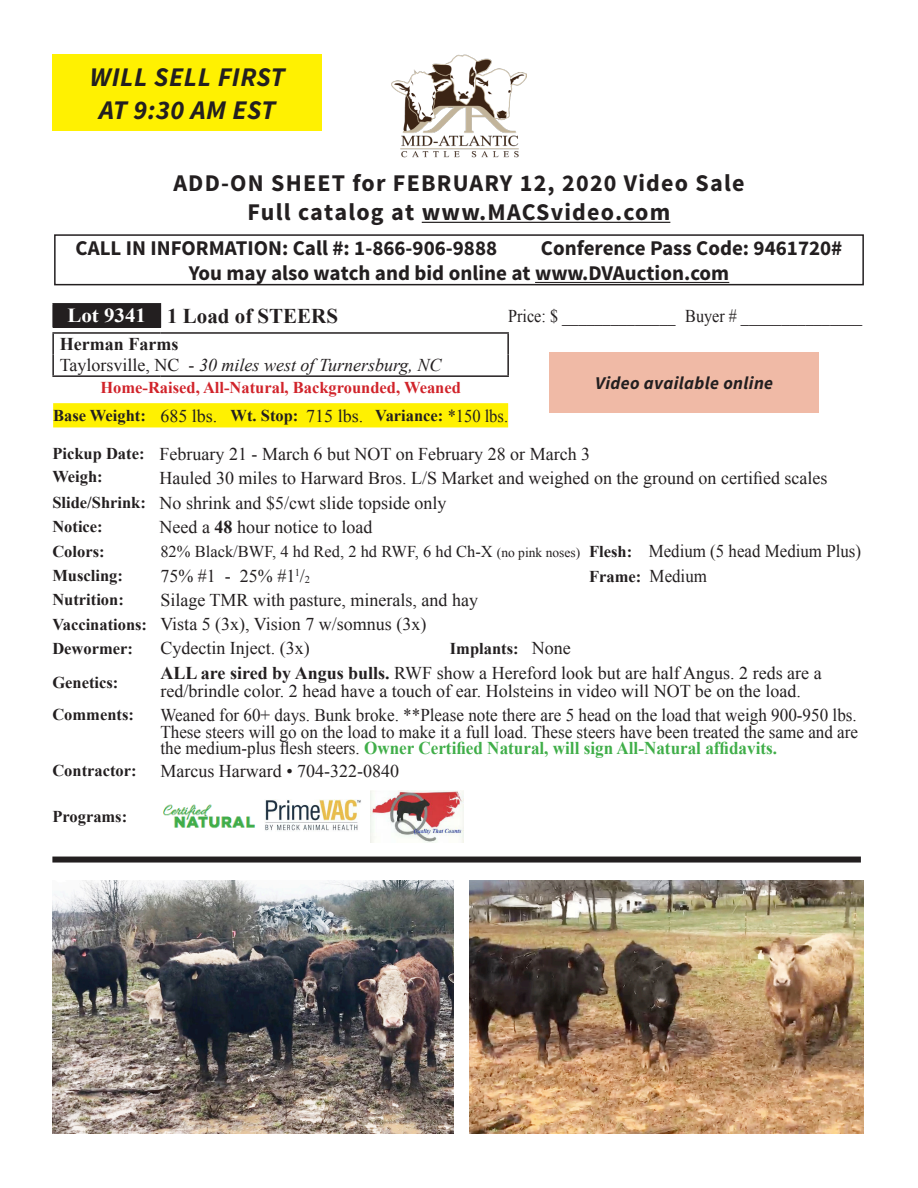
<style>
.page{position:relative;width:918px;height:1188px;background:#fff}
.page>*{position:absolute;margin:0;border:0;box-sizing:border-box;transform-origin:0 0}
.t1{font:italic 700 27px "Source Sans Pro";letter-spacing:.02em;color:#231f20}
.t2{font:700 24px "Source Sans Pro";letter-spacing:.05em;color:#231f20}
.t3{font:700 21px "Source Sans Pro";color:#231f20}
.t4{font:700 21px "Times New Roman";color:#231f20}
.t5{font:700 19.95px "Times New Roman";color:#fff;scale:1.05 1}
.t6{font:18px "Times New Roman";color:#231f20}
.t7{font:18px/16.5px "Times New Roman";color:#231f20;text-align:justify;scale:.95 1}
.t8{font:italic 18px "Times New Roman";color:#231f20}
.t9{font:18px "Times New Roman";color:#231f20;scale:.9 1}
.t10{font:18px "Times New Roman";color:#231f20;scale:.94 1}
.t11{font:italic 700 18px "Source Sans Pro";letter-spacing:.02em;color:#231f20}
.t12{font:700 18px "Times New Roman";color:#231f20}
.t13{font:700 16.5px "Times New Roman";color:#231f20}
.t14{font:16.5px "Times New Roman";color:#231f20}
.t15{font:700 16.5px "Times New Roman";color:#d1232a}
.s1{font-style:normal}
.s2{font-weight:400;font-size:18px}
.s3{font-weight:700}
.s4{font-size:13.5px}
.s5{font-weight:700;font-size:16.5px}
.s6{font-weight:700;color:#40ae49}
</style>
<div class="page">
<img style="left:392px;top:54px;width:134px;height:104px">
<hr style="left:422px;top:222px;width:248px;height:1px;background:#231f20">
<div style="left:54px;top:234px;width:810px;height:51px;border:2px solid #231f20"></div>
<img style="left:163px;top:804px;width:93px;height:25px">
<img style="left:265px;top:799px;width:96px;height:32px">
<img style="left:370px;top:791px;width:94px;height:51px">
<div style="left:52px;top:857px;width:809px;height:6px;background:#231f20"></div>
<div style="left:53px;top:304px;width:107px;height:24px;background:#231f20"></div>
<hr style="left:52px;top:303px;width:109px;height:2px;background:#231f20">
<hr style="left:52px;top:305px;width:2px;height:23px;background:#231f20">
<svg style="left:160px;top:305px;width:1px;height:23px"></svg>
<hr style="left:52px;top:332px;width:108px;height:2px;background:#231f20">
<hr style="left:52px;top:334px;width:2px;height:21px;background:#231f20">
<hr style="left:160px;top:332px;width:349px;height:2px;background:#231f20">
<hr style="left:507px;top:334px;width:2px;height:21px;background:#231f20">
<hr style="left:52px;top:355px;width:2px;height:20px;background:#231f20">
<hr style="left:507px;top:355px;width:2px;height:20px;background:#231f20">
<hr style="left:52px;top:375px;width:108px;height:2px;background:#231f20">
<hr style="left:160px;top:375px;width:349px;height:2px;background:#231f20">
<div style="left:53px;top:403px;width:455px;height:24px;background:#fff101"></div>
<div style="left:549px;top:352px;width:270px;height:61px;background:#f0baa6"></div>
<div style="left:52px;top:54px;width:270px;height:77px;background:#fff101"></div>
<img style="left:52px;top:880px;width:401px;height:254px">
<img style="left:469px;top:880px;width:395px;height:254px">
<p class="t1" style="left:90px;top:60px;width:197px">WILL SELL FIRST</p>
<p class="t1" style="left:99px;top:93px;width:178px">AT 9:30 AM EST</p>
<p class="t2" style="left:173px;top:168px;width:573px">ADD-ON SHEET for FEBRUARY 12, 2020 Video Sale</p>
<p class="t2" style="left:248px;top:197px;width:424px">Full catalog at www.MACSvideo.com</p>
<p class="t3" style="left:76px;top:235px;width:423px">CALL IN INFORMATION: Call #: 1-866-906-9888</p>
<p class="t3" style="left:541px;top:235px;width:303px">Conference Pass Code: 9461720#</p>
<p class="t3" style="left:189px;top:260px;width:542px">You may also watch and bid online at www.DVAuction.com</p>
<p class="t5" style="left:67px;top:301px;width:76px">Lot 9341</p>
<p class="t4" style="left:167px;top:301px;width:172px">1 Load of STEERS</p>
<p class="t9" style="left:508px;top:304px;width:187px">Price: $ ______________</p>
<p class="t9" style="left:685px;top:304px;width:198px">Buyer # _______________</p>
<p class="t12" style="left:60px;top:332px;width:120px">Herman Farms</p>
<p class="t8" style="left:60px;top:353px;width:383px"><span class="s1">Taylorsville, NC -</span> 30 miles west of Turnersburg, NC</p>
<p class="t15" style="left:100px;top:376px;width:362px">Home-Raised, All-Natural, Backgrounded, Weaned</p>
<p class="t13" style="left:53px;top:404px;width:94px">Base Weight:</p>
<p class="t6" style="left:160px;top:403px;width:59px">685 lbs.</p>
<p class="t13" style="left:231px;top:404px;width:134px">Wt. Stop: <span class="s2">715 lbs.</span></p>
<p class="t13" style="left:375px;top:404px;width:134px">Variance: <span class="s2">*150 lbs.</span></p>
<p class="t11" style="left:595px;top:372px;width:180px">Video available online</p>
<p class="t13" style="left:52px;top:442px;width:94px">Pickup Date:</p>
<p class="t6" style="left:160px;top:442px;width:432px">February 21 - March 6 but NOT on February 28 or March 3</p>
<p class="t13" style="left:52px;top:465px;width:52px">Weigh:</p>
<p class="t6" style="left:160px;top:466px;width:669px">Hauled 30 miles to Harward Bros. L/S Market and weighed on the ground on certified scales</p>
<p class="t13" style="left:52px;top:491px;width:95px">Slide/Shrink:</p>
<p class="t6" style="left:160px;top:491px;width:288px">No shrink and $5/cwt slide topside only</p>
<p class="t13" style="left:52px;top:515px;width:52px">Notice:</p>
<p class="t6" style="left:160px;top:515px;width:214px">Need a <span class="s3">48</span> hour notice to load</p>
<p class="t13" style="left:52px;top:540px;width:54px">Colors:</p>
<p class="t14" style="left:160px;top:540px;width:421px">82% Black/BWF, 4 hd Red, 2 hd RWF, 6 hd Ch-X <span class="s4">(no pink noses)</span></p>
<p class="t10" style="left:589px;top:539px;width:291px"><span class="s5">Flesh:</span> Medium (5 head Medium Plus)</p>
<p class="t13" style="left:52px;top:564px;width:72px">Muscling:</p>
<p class="t6" style="left:160px;top:563px;width:151px">75% #1 - 25% #1<sup>1</sup>/<sub>2</sub></p>
<p class="t13" style="left:589px;top:565px;width:119px">Frame: <span class="s2">Medium</span></p>
<p class="t13" style="left:52px;top:588px;width:73px">Nutrition:</p>
<p class="t6" style="left:160px;top:588px;width:319px">Silage TMR with pasture, minerals, and hay</p>
<p class="t13" style="left:52px;top:613px;width:96px">Vaccinations:</p>
<p class="t6" style="left:160px;top:612px;width:268px">Vista 5 (3x), Vision 7 w/somnus (3x)</p>
<p class="t13" style="left:52px;top:637px;width:82px">Dewormer:</p>
<p class="t6" style="left:160px;top:636px;width:151px">Cydectin Inject. (3x)</p>
<p class="t13" style="left:450px;top:637px;width:70px">Implants:</p>
<p class="t6" style="left:532px;top:636px;width:40px">None</p>
<p class="t13" style="left:52px;top:671px;width:67px">Genetics:</p>
<p class="t6" style="left:160px;top:661px;width:663px"><span class="s3">ALL are sired by Angus bulls.</span> RWF show a Hereford look but are half Angus. 2 reds are a</p>
<p class="t6" style="left:160px;top:679px;width:642px">red/brindle color. 2 head have a touch of ear. Holsteins in video will NOT be on the load.</p>
<p class="t13" style="left:52px;top:703px;width:83px">Comments:</p>
<p class="t7" style="left:160px;top:707px;width:736px">Weaned for 60+ days. Bunk broke. **Please note there are 5 head on the load that weigh 900-950 lbs.<br>These steers will go on the load to make it a full load. These steers have been treated the same and are the medium-plus flesh steers. <span class="s6">Owner Certified Natural, will sign All-Natural affidavits.</span></p>
<p class="t13" style="left:52px;top:759px;width:86px">Contractor:</p>
<p class="t6" style="left:160px;top:759px;width:240px">Marcus Harward • 704-322-0840</p>
<p class="t13" style="left:52px;top:805px;width:76px">Programs:</p>
</div>
